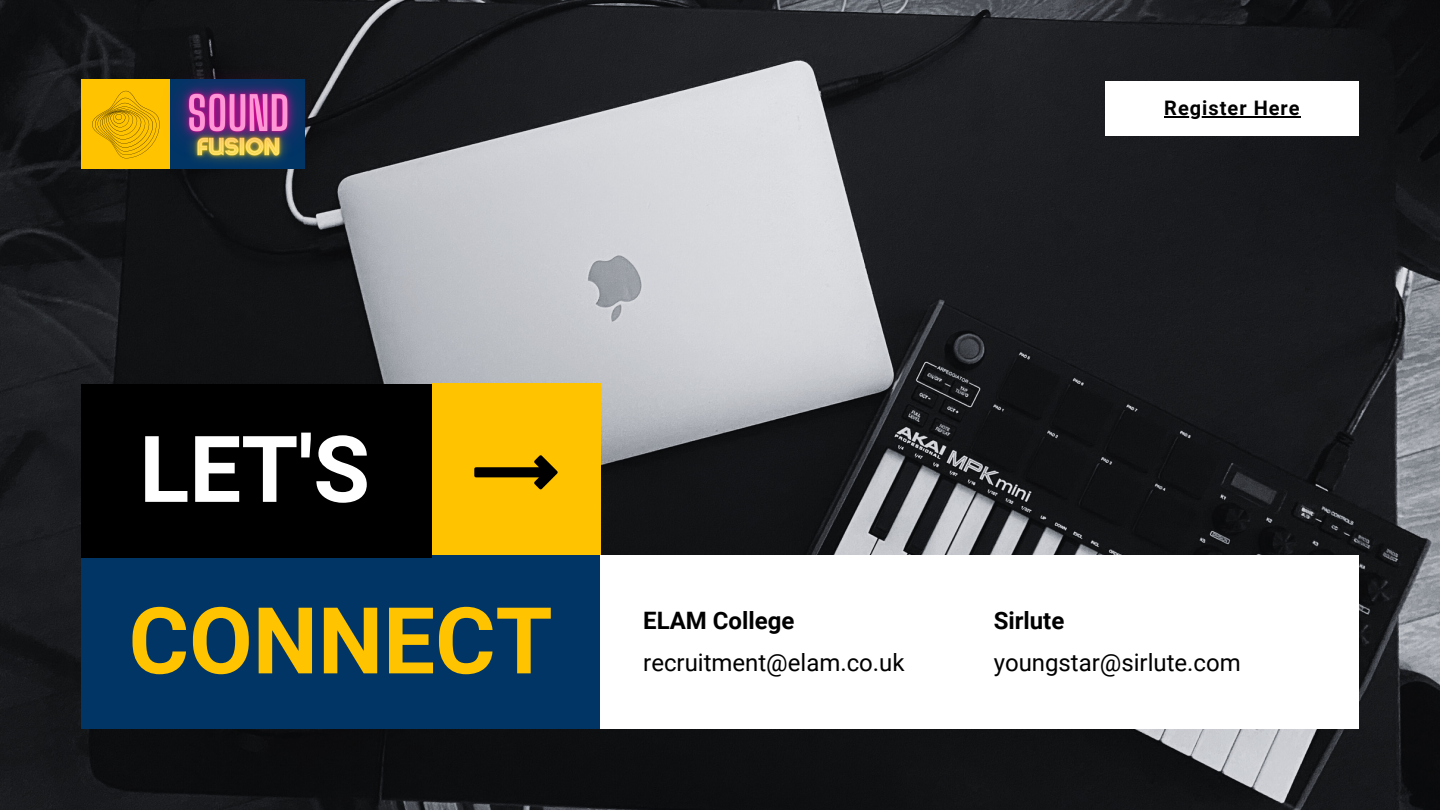
<style>
.page{position:relative;width:1440px;height:810px;background:#fff}
.page>*{position:absolute;margin:0;border:0;box-sizing:border-box;transform-origin:0 0}
.t1{font:700 92.3px "Roboto";color:#ffc300}
.t2{font:700 92.3px "Roboto";color:#fff}
.t3{font:24px "Roboto";color:#000}
.t4{font:700 24px "Roboto";color:#000}
.t5{font:700 20px "Roboto";letter-spacing:.05em;color:#000}
</style>
<div class="page">
<img style="left:0;top:0;width:1440px;height:810px">
<div style="left:81px;top:555px;width:519px;height:174px;background:#003566"></div>
<div style="left:432px;top:384px;width:168px;height:171px;background:#ffc300"></div>
<svg style="left:474px;top:455px;width:84px;height:34px"></svg>
<div style="left:81px;top:384px;width:351px;height:174px;background:#000"></div>
<div style="left:600px;top:555px;width:759px;height:174px;background:#fff"></div>
<div style="left:81px;top:80px;width:90px;height:89px;background:#ffc300"></div>
<svg style="left:92px;top:91px;width:42px;height:67px"></svg>
<img style="left:134px;top:35px;width:208px;height:159px">
<div style="left:1105px;top:81px;width:254px;height:54px;background:#fff"></div>
<hr style="left:1164px;top:116px;width:137px;height:2px;background:#000">
<p class="t5" style="left:1164px;top:96px;width:137px">Register Here</p>
<p class="t2" style="left:139px;top:416px;width:232px">LET'S</p>
<p class="t1" style="left:129px;top:588px;width:425px">CONNECT</p>
<p class="t4" style="left:643px;top:606px;width:153px">ELAM College</p>
<p class="t3" style="left:643px;top:649px;width:263px">recruitment@elam.co.uk</p>
<p class="t4" style="left:994px;top:606px;width:72px">Sirlute</p>
<p class="t3" style="left:994px;top:649px;width:249px">youngstar@sirlute.com</p>
</div>
